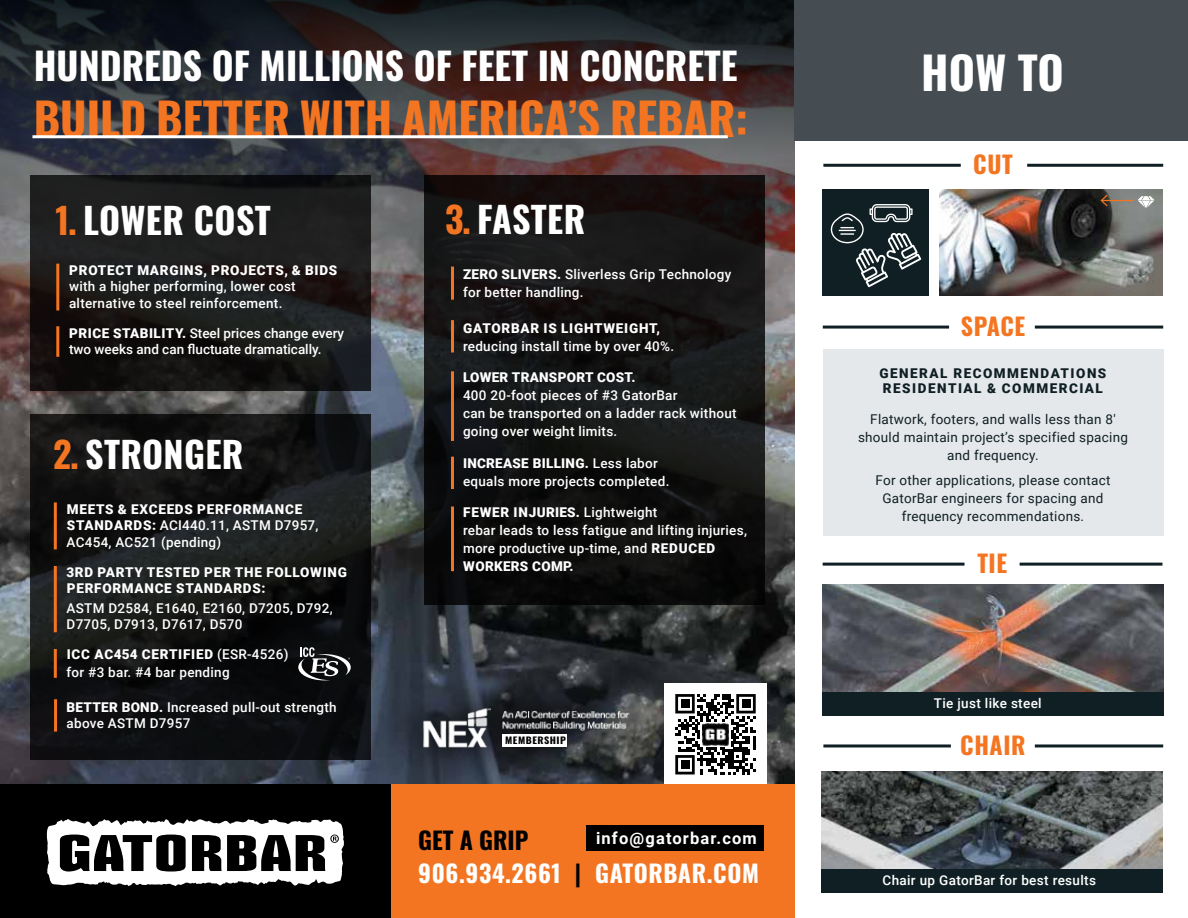
<style>
.page{position:relative;width:1188px;height:918px;background:#fff}
.page>*{position:absolute;margin:0;border:0;box-sizing:border-box;transform-origin:0 0}
.t1{font:45px "Oswald";color:#f47521}
.t2{font:45px "Oswald";color:#fff}
.t3{font:37.5px "Oswald";color:#fff}
.t4{font:36px "Oswald";letter-spacing:.01em;color:#fff}
.t5{font:24px "Oswald";letter-spacing:.025em;color:#fff}
.t6{font:24px "Oswald";letter-spacing:.025em;color:#f47521}
.t7{font:24px "Oswald";color:#000}
.t8{font:700 16.5px "Roboto";letter-spacing:.07em;color:#fff}
.t9{font:500 13.5px/18px "Roboto";letter-spacing:.02em;color:#fff}
.t10{font:13.5px/18px "Roboto";letter-spacing:.02em;color:#0f1f24;text-align:center}
.t11{font:900 13.5px/16.5px "Roboto";letter-spacing:.055em;color:#fff}
.t12{font:500 13.5px/16.5px "Roboto";color:#fff}
.t13{font:900 13.5px/15px "Roboto";letter-spacing:.11em;color:#0f1f24}
.t14{font:900 13.5px "Roboto";letter-spacing:.02em;color:#fff}
.t15{font:9.3px "Oswald";letter-spacing:.05em;color:#000;scale:1.11 1}
.s1{color:#f47521}
.s2{font-weight:900}
.s3{color:#000}
</style>
<div class="page">
<img style="left:0;top:338px;width:795px;height:446px">
<svg style="left:0;top:0;width:795px;height:338px;background:#393539"></svg>
<div style="left:387px;top:672px;width:278px;height:113px;background:#000;opacity:.75"></div>
<img style="left:424px;top:707px;width:66px;height:40px">
<img style="left:502px;top:710px;width:127px;height:23px">
<div style="left:502px;top:734px;width:65px;height:12px;background:#fff"></div>
<div style="left:664px;top:683px;width:103px;height:103px;background:#fff"></div>
<svg style="left:675px;top:694px;width:81px;height:80px"></svg>
<img style="left:702px;top:723px;width:27px;height:22px">
<svg style="left:30px;top:414px;width:340px;height:346px;background:#121414"></svg>
<img style="left:821px;top:772px;width:341px;height:97px">
<hr style="left:823px;top:744px;width:128px;height:3px;background:#0f1f24">
<hr style="left:1035px;top:744px;width:128px;height:3px;background:#0f1f24">
<img style="left:940px;top:189px;width:222px;height:107px">
<hr style="left:1027px;top:164px;width:136px;height:3px;background:#0f1f24">
<hr style="left:823px;top:164px;width:138px;height:3px;background:#0f1f24">
<div style="left:822px;top:189px;width:107px;height:107px;background:#0f1f24"></div>
<svg style="left:831px;top:204px;width:90px;height:83px"></svg>
<svg style="left:1138px;top:196px;width:16px;height:12px"></svg>
<hr style="left:1101px;top:200px;width:33px;height:1px;background:#f47521">
<svg style="left:1100px;top:193px;width:9px;height:15px"></svg>
<div style="left:794px;top:0;width:394px;height:140px;background:#454d53"></div>
<div style="left:823px;top:349px;width:340px;height:187px;background:#e5e8ea"></div>
<hr style="left:1035px;top:326px;width:128px;height:3px;background:#0f1f24">
<hr style="left:823px;top:326px;width:126px;height:3px;background:#0f1f24">
<svg style="left:424px;top:175px;width:340px;height:430px;background:#131212"></svg>
<hr style="left:451px;top:267px;width:3px;height:33px;background:#f47521">
<hr style="left:451px;top:457px;width:3px;height:32px;background:#f47521">
<hr style="left:451px;top:507px;width:3px;height:64px;background:#f47521">
<hr style="left:451px;top:371px;width:3px;height:70px;background:#f47521">
<hr style="left:451px;top:320px;width:3px;height:33px;background:#f47521">
<div style="left:390px;top:784px;width:405px;height:134px;background:#f47521"></div>
<div style="left:0;top:784px;width:390px;height:134px;background:#000"></div>
<svg style="left:30px;top:176px;width:340px;height:216px;background:#1a1919"></svg>
<hr style="left:56px;top:264px;width:3px;height:46px;background:#f47521">
<hr style="left:56px;top:326px;width:3px;height:31px;background:#f47521">
<svg style="left:298px;top:647px;width:53px;height:33px;background:#4a4b4c"></svg>
<hr style="left:32px;top:135px;width:696px;height:3px;background:#fff">
<svg style="left:47px;top:819px;width:297px;height:67px"></svg>
<div style="left:587px;top:826px;width:177px;height:25px;background:#000"></div>
<div style="left:821px;top:869px;width:341px;height:24px;background:#0f1f24"></div>
<img style="left:822px;top:584px;width:341px;height:108px">
<hr style="left:1020px;top:563px;width:142px;height:3px;background:#0f1f24">
<hr style="left:823px;top:563px;width:142px;height:3px;background:#0f1f24">
<div style="left:822px;top:692px;width:341px;height:24px;background:#0f1f24"></div>
<hr style="left:54px;top:649px;width:3px;height:29px;background:#f47521">
<hr style="left:54px;top:502px;width:3px;height:47px;background:#f47521">
<hr style="left:54px;top:566px;width:3px;height:66px;background:#f47521">
<hr style="left:54px;top:699px;width:3px;height:33px;background:#f47521">
<h2 class="t3" style="left:34px;top:33px;width:705px">HUNDREDS OF MILLIONS OF FEET IN CONCRETE</h2>
<h1 class="t1" style="left:34px;top:79px;width:716px">BUILD BETTER WITH AMERICA’S REBAR:</h1>
<h3 class="t4" style="left:56px;top:188px;width:217px"><span class="s1">1.</span> LOWER COST</h3>
<p class="t11" style="left:69px;top:261px;width:270px">PROTECT MARGINS, PROJECTS, &amp; BIDS</p>
<p class="t9" style="left:69px;top:278px;width:228px;line-height:16.5px">with a higher performing, lower cost alternative to steel reinforcement.</p>
<p class="t12" style="left:69px;top:324px;width:277px"><span class="s2">PRICE STABILITY.</span> Steel prices change every two weeks and can fluctuate dramatically.</p>
<h3 class="t4" style="left:53px;top:422px;width:192px"><span class="s1">2.</span> STRONGER</h3>
<p class="t9" style="left:67px;top:500px;width:253px;line-height:16.5px"><span class="s2">MEETS &amp; EXCEEDS PERFORMANCE<br>STANDARDS:</span> ACI440.11, ASTM D7957,<br>AC454, AC521 (pending)</p>
<p class="t11" style="left:67px;top:563px;width:282px">3RD PARTY TESTED PER THE FOLLOWING<br>PERFORMANCE STANDARDS:</p>
<p class="t9" style="left:67px;top:599px;width:268px;line-height:16.5px">ASTM D2584, E1640, E2160, D7205, D792,<br>D7705, D7913, D7617, D570</p>
<p class="t9" style="left:67px;top:645px;width:223px"><span class="s2">ICC AC454 CERTIFIED</span> (ESR-4526) for #3 bar. #4 bar pending</p>
<p class="t9" style="left:67px;top:698px;width:272px;line-height:16.5px"><span class="s2">BETTER BOND.</span> Increased pull-out strength above ASTM D7957</p>
<h3 class="t4" style="left:445px;top:188px;width:142px"><span class="s1">3.</span> FASTER</h3>
<p class="t9" style="left:463px;top:264px;width:270px"><span class="s2">ZERO SLIVERS.</span> Sliverless Grip Technology for better handling.</p>
<p class="t11" style="left:463px;top:319px;width:198px">GATORBAR IS LIGHTWEIGHT,</p>
<p class="t9" style="left:463px;top:336px;width:213px">reducing install time by over 40%.</p>
<p class="t14" style="left:463px;top:368px;width:174px">LOWER TRANSPORT COST.</p>
<p class="t9" style="left:463px;top:386px;width:275px">400 20-foot pieces of #3 GatorBar<br>can be transported on a ladder rack without going over weight limits.</p>
<p class="t9" style="left:463px;top:453px;width:208px"><span class="s2">INCREASE BILLING.</span> Less labor equals more projects completed.</p>
<p class="t9" style="left:463px;top:503px;width:286px"><span class="s2">FEWER INJURIES.</span> Lightweight<br>rebar leads to less fatigue and lifting injuries, more productive up-time, and <span class="s2">REDUCED<br>WORKERS COMP.</span></p>
<h1 class="t2" style="left:921px;top:33px;width:144px">HOW TO</h1>
<h3 class="t6" style="left:973px;top:143px;width:41px">CUT</h3>
<h3 class="t6" style="left:961px;top:304px;width:66px">SPACE</h3>
<p class="t13" style="left:880px;top:365px;width:228px">GENERAL RECOMMENDATIONS<br>RESIDENTIAL &amp; COMMERCIAL</p>
<p class="t10" style="left:858px;top:410px;width:272px">Flatwork, footers, and walls less than 8' should maintain project’s specified spacing and frequency.</p>
<p class="t10" style="left:875px;top:470px;width:237px">For other applications, please contact<br>GatorBar engineers for spacing and frequency recommendations.</p>
<h3 class="t6" style="left:977px;top:542px;width:31px">TIE</h3>
<p class="t9" style="left:934px;top:694px;width:109px">Tie just like steel</p>
<p class="t15" style="left:505px;top:732px;width:56px">MEMBERSHIP</p>
<h3 class="t6" style="left:960px;top:723px;width:67px">CHAIR</h3>
<h3 class="t7" style="left:418px;top:819px;width:112px">GET A GRIP</h3>
<p class="t8" style="left:596px;top:827px;width:162px">info@gatorbar.com</p>
<h3 class="t5" style="left:418px;top:852px;width:342px">906.934.2661 <span class="s3">|</span> GATORBAR.COM</h3>
<p class="t9" style="left:883px;top:870px;width:215px">Chair up GatorBar for best results</p>
</div>
